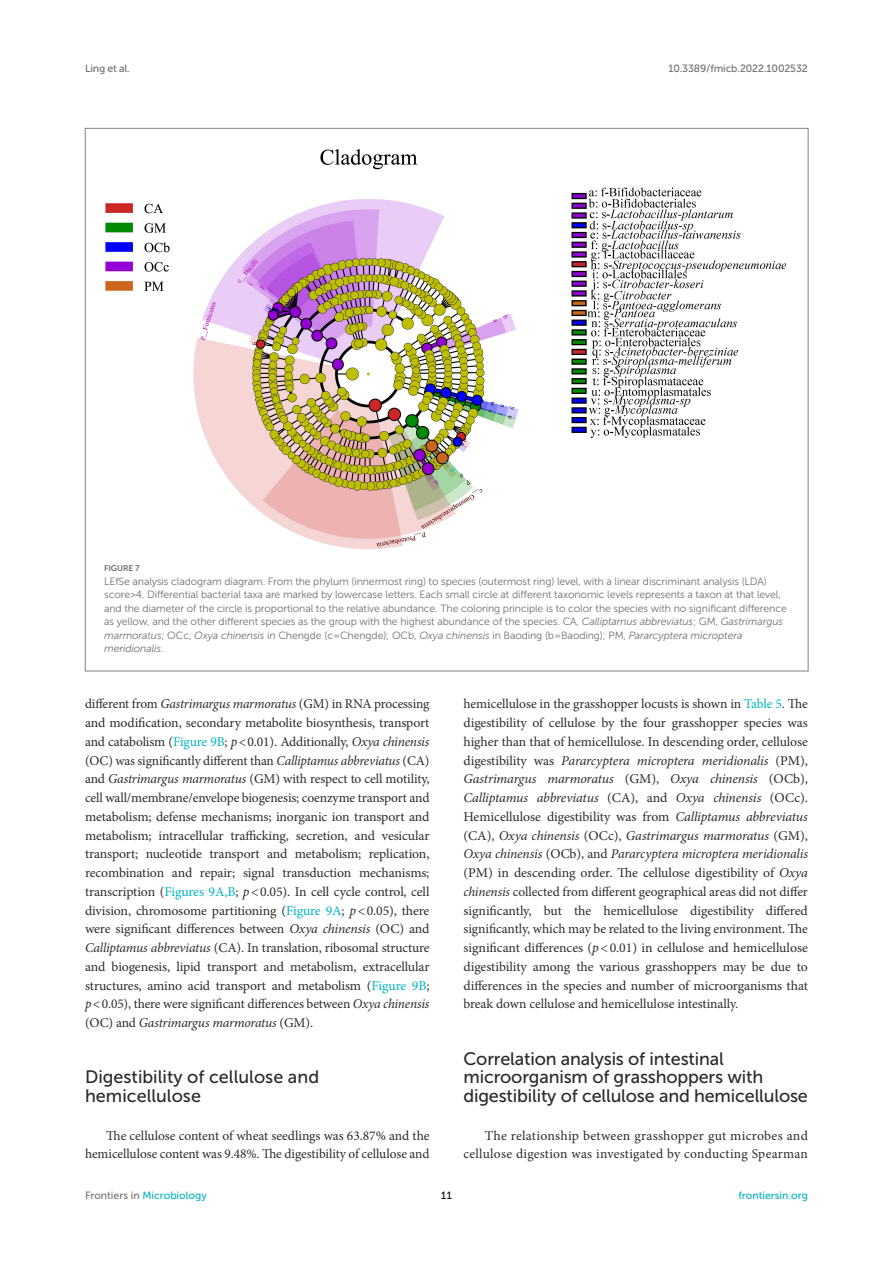
<style>
.page{position:relative;width:893px;height:1263px;background:#fff}
.page>*{position:absolute;margin:0;border:0;box-sizing:border-box;transform-origin:0 0}
.HEAD_2{font:18px/18.8px "Museo Sans 500";letter-spacing:-.01em;color:#2b2b2a}
.TEXT_FLUSH{font:13.5px/18.8px "Minion Pro";color:#2b2b2a;text-align:right}
.TEXT{font:13.5px/18.8px "Minion Pro";letter-spacing:-.01em;color:#2b2b2a;text-align:justify}
.TEXT_FLUSH-2{font:13.5px/18.8px "Minion Pro";letter-spacing:.02em;color:#2b2b2a;text-align:right}
.FIG_LEG{font:10.5px/13.5px "Museo Sans 300";letter-spacing:-.01em;color:#706f70}
.t1{font:10.5px "Museo Sans 500";color:#00b4c4}
.t2{font:10.5px "Museo Sans 500";letter-spacing:-.015em;color:#706f70}
.t3{font:10.5px "Museo Sans 500";color:#000}
.FIG_HD{font:8.25px "Museo Sans 700";letter-spacing:-.01em;color:#706f70}
.s1{font-style:italic}
.s2{color:#00b4c4}
.s3{color:#706f70}
</style>
<div class="page">
<img style="left:105px;top:149px;width:682px;height:401px">
<p class="t2" style="left:85px;top:63px;width:46px">Ling et al.</p>
<p class="t2" style="left:668px;top:63px;width:141px">10.3389/fmicb.2022.1002532</p>
<p class="FIG_HD" style="left:104px;top:564px;width:37px">FIGURE 7</p>
<p class="FIG_LEG" style="left:104px;top:574px;width:684px">LEfSe analysis cladogram diagram. From the phylum (innermost ring) to species (outermost ring) level, with a linear discriminant analysis (LDA) score &gt; 4. Differential bacterial taxa are marked by lowercase letters. Each small circle at different taxonomic levels represents a taxon at that level, and the diameter of the circle is proportional to the relative abundance. The coloring principle is to color the species with no significant difference as yellow, and the other different species as the group with the highest abundance of the species. CA, <span class="s1">Calliptamus abbreviatus</span>; GM, <span class="s1">Gastrimargus marmoratus</span>; OCc, <span class="s1">Oxya chinensis</span> in Chengde (c = Chengde); OCb, <span class="s1">Oxya chinensis</span> in Baoding (b = Baoding); PM, <span class="s1">Pararcyptera microptera meridionalis</span>.</p>
<p class="TEXT" style="left:85px;top:695px;width:346px">different from <span class="s1">Gastrimargus marmoratus</span> (GM) in RNA processing and modification, secondary metabolite biosynthesis, transport and catabolism (<span class="s2">Figure 9B</span>; <span class="s1">p</span>&lt;0.01). Additionally, <span class="s1">Oxya chinensis </span>(OC) was significantly different than <span class="s1">Calliptamus abbreviatus</span> (CA) and <span class="s1">Gastrimargus marmoratus</span> (GM) with respect to cell motility, cell wall/membrane/envelope biogenesis; coenzyme transport and metabolism; defense mechanisms; inorganic ion transport and metabolism; intracellular trafficking, secretion, and vesicular transport; nucleotide transport and metabolism; replication, recombination and repair; signal transduction mechanisms; transcription (<span class="s2">Figures 9A,B</span>; <span class="s1">p</span>&lt;0.05). In cell cycle control, cell division, chromosome partitioning (<span class="s2">Figure 9A</span>; <span class="s1">p</span>&lt;0.05), there were significant differences between <span class="s1">Oxya chinensis</span> (OC) and <span class="s1">Calliptamus abbreviatus</span> (CA). In translation, ribosomal structure and biogenesis, lipid transport and metabolism, extracellular structures, amino acid transport and metabolism (<span class="s2">Figure 9B</span>; <span class="s1">p</span>&lt;0.05), there were significant differences between <span class="s1">Oxya chinensis </span>(OC) and <span class="s1">Gastrimargus marmoratus</span> (GM).</p>
<p class="HEAD_2" style="left:85px;top:1068px;width:236px">Digestibility of cellulose and hemicellulose</p>
<p class="TEXT_FLUSH" style="left:85px;top:1126px;width:346px">The cellulose content of wheat seedlings was 63.87% and the hemicellulose content was 9.48%. The digestibility of cellulose and</p>
<p class="TEXT_FLUSH" style="left:463px;top:695px;width:346px;text-align:justify">hemicellulose in the grasshopper locusts is shown in <span class="s2">Table 5</span>. The digestibility of cellulose by the four grasshopper species was higher than that of hemicellulose. In descending order, cellulose digestibility was <span class="s1">Pararcyptera microptera meridionalis</span> (PM), <span class="s1">Gastrimargus marmoratus</span> (GM), <span class="s1">Oxya chinensis</span> (OCb), <span class="s1">Calliptamus abbreviatus</span> (CA), and <span class="s1">Oxya chinensis</span> (OCc).<br>Hemicellulose digestibility was from <span class="s1">Calliptamus abbreviatus </span>(CA), <span class="s1">Oxya chinensis</span> (OCc), <span class="s1">Gastrimargus marmoratus</span> (GM), <span class="s1">Oxya chinensis</span> (OCb), and <span class="s1">Pararcyptera microptera meridionalis </span>(PM) in descending order. The cellulose digestibility of <span class="s1">Oxya chinensis</span> collected from different geographical areas did not differ significantly, but the hemicellulose digestibility differed significantly, which may be related to the living environment. The significant differences (<span class="s1">p</span>&lt;0.01) in cellulose and hemicellulose digestibility among the various grasshoppers may be due to differences in the species and number of microorganisms that break down cellulose and hemicellulose intestinally.</p>
<p class="HEAD_2" style="left:463px;top:1049px;width:346px">Correlation analysis of intestinal microorganism of grasshoppers with digestibility of cellulose and hemicellulose</p>
<p class="TEXT_FLUSH-2" style="left:463px;top:1126px;width:346px">The relationship between grasshopper gut microbes and cellulose digestion was investigated by conducting Spearman</p>
<p class="t1" style="left:85px;top:1190px;width:123px"><span class="s3">Frontiers in</span> Microbiology</p>
<p class="t3" style="left:441px;top:1190px;width:12px">11</p>
<p class="t1" style="left:738px;top:1190px;width:71px">frontiersin.org</p>
</div>
